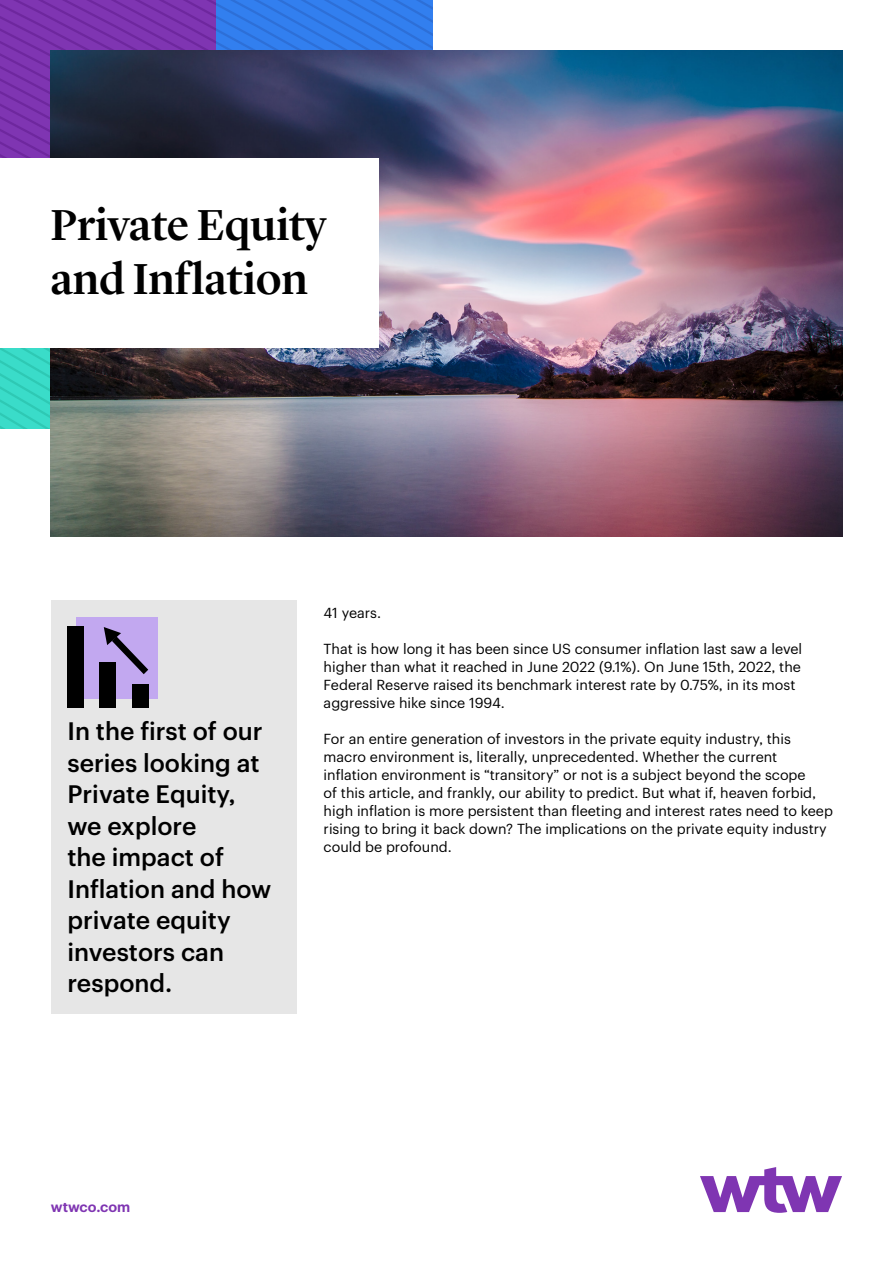
<style>
.page{position:relative;width:893px;height:1263px;background:#fff}
.page>*{position:absolute;margin:0;border:0;box-sizing:border-box;transform-origin:0 0}
.Title_Headline_30_36{font:500 45px/54px "Lyon Display";letter-spacing:-.005em;color:#000}
.Callout_16_5_21{font:500 24.75px/31.5px "Graphik";color:#000}
.Body_9_5_12{font:14.25px/18px "Graphik";color:#000}
.CTA_cover_9_5_12{font:600 14.25px "Graphik";color:#7f35b2}
</style>
<div class="page">
<svg style="left:0;top:0;width:433px;height:429px;background:#5860c3"></svg>
<img style="left:51px;top:51px;width:791px;height:486px">
<div style="left:0;top:159px;width:378px;height:189px;background:#fff"></div>
<div style="left:51px;top:600px;width:246px;height:413px;background:#e6e6e6"></div>
<div style="left:76px;top:618px;width:81px;height:81px;background:#c2a8f0"></div>
<div style="left:132px;top:684px;width:16px;height:24px;background:#000"></div>
<div style="left:100px;top:662px;width:16px;height:46px;background:#000"></div>
<div style="left:67px;top:627px;width:17px;height:81px;background:#000"></div>
<svg style="left:104px;top:627px;width:44px;height:47px"></svg>
<svg style="left:700px;top:1167px;width:142px;height:46px"></svg>
<p class="Title_Headline_30_36" style="left:50px;top:194px;width:277px">Private Equity and Inflation</p>
<p class="Callout_16_5_21" style="left:67px;top:713px;width:205px">In the first of our series looking at<br>Private Equity, we explore<br>the impact of<br>Inflation and how private equity investors can respond.</p>
<p class="Body_9_5_12" style="left:324px;top:603px;width:59px">41 years.</p>
<p class="Body_9_5_12" style="left:324px;top:639px;width:480px">That is how long it has been since US consumer inflation last saw a level higher than what it reached in June 2022 (9.1%). On June 15th, 2022, the Federal Reserve raised its benchmark interest rate by 0.75%, in its most aggressive hike since 1994.</p>
<p class="Body_9_5_12" style="left:324px;top:729px;width:511px">For an entire generation of investors in the private equity industry, this macro environment is, literally, unprecedented. Whether the current inflation environment is “transitory” or not is a subject beyond the scope<br>of this article, and frankly, our ability to predict. But what if, heaven forbid, high inflation is more persistent than fleeting and interest rates need to keep rising to bring it back down? The implications on the private equity industry could be profound.</p>
<p class="CTA_cover_9_5_12" style="left:51px;top:1196px;width:81px">wtwco.com</p>
</div>
